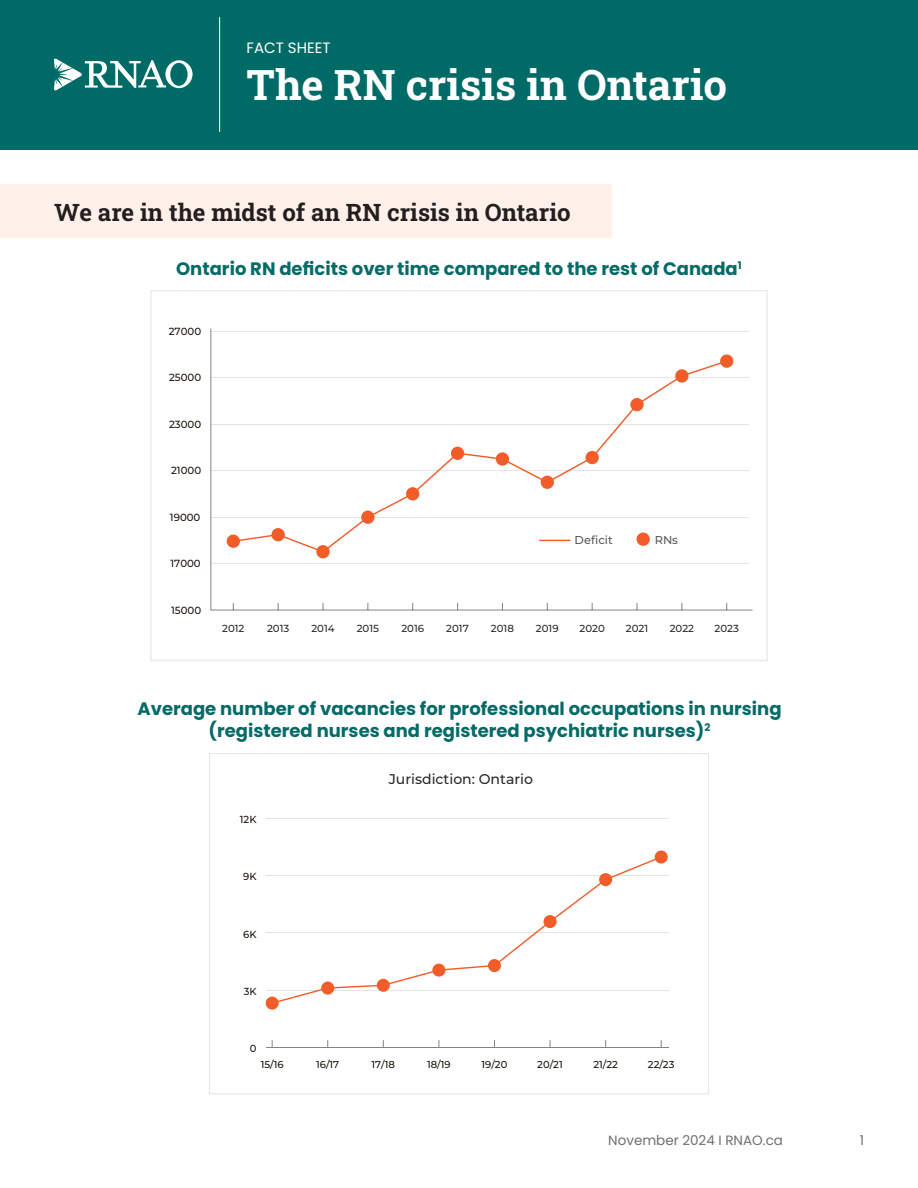
<style>
.page{position:relative;width:918px;height:1188px;background:#fff}
.page>*{position:absolute;margin:0;border:0;box-sizing:border-box;transform-origin:0 0}
.t1{font:700 42px "Roboto Slab";color:#fff}
.t2{font:700 24px "Roboto Slab";color:#231f20}
.t3{font:700 18px "Poppins";color:#066b67}
.t4{font:15px "Poppins";color:#fff}
.t5{font:500 14.1px "Montserrat";color:#282928}
.t6{font:13.5px "Poppins";color:#6e6f71}
.t7{font:500 11.4px "Montserrat";color:#595a5c}
.t8{font:500 10.35px "Montserrat";color:#1c160e}
.t9{font:500 10.2px "Montserrat";color:#282928}
.t10{font:500 10.2px "Montserrat";color:#1c160e}
.t11{font:500 10.05px "Montserrat";color:#1c160e}
</style>
<div class="page">
<div style="left:0;top:184px;width:612px;height:54px;background:#fff0e9"></div>
<div style="left:0;top:0;width:918px;height:149px;background:#006b66"></div>
<svg style="left:54px;top:58px;width:139px;height:33px"></svg>
<hr style="left:219px;top:17px;width:1px;height:115px;background:#fff">
<hr style="left:266px;top:819px;width:403px;height:1px;background:#e3e3e3">
<hr style="left:266px;top:876px;width:403px;height:1px;background:#e3e3e3">
<hr style="left:266px;top:933px;width:403px;height:1px;background:#e3e3e3">
<hr style="left:266px;top:990px;width:403px;height:1px;background:#e3e3e3">
<hr style="left:266px;top:1047px;width:403px;height:1px;background:#808386">
<svg style="left:270px;top:855px;width:393px;height:147px"></svg>
<div style="left:266px;top:997px;width:13px;height:13px;background:#f15c28;border-radius:50%"></div>
<div style="left:321px;top:982px;width:13px;height:13px;background:#f15c28;border-radius:50%"></div>
<div style="left:377px;top:979px;width:13px;height:13px;background:#f15c28;border-radius:50%"></div>
<div style="left:432px;top:964px;width:13px;height:13px;background:#f15c28;border-radius:50%"></div>
<div style="left:488px;top:959px;width:13px;height:13px;background:#f15c28;border-radius:50%"></div>
<div style="left:544px;top:915px;width:13px;height:13px;background:#f15c28;border-radius:50%"></div>
<div style="left:599px;top:873px;width:13px;height:13px;background:#f15c28;border-radius:50%"></div>
<div style="left:655px;top:851px;width:13px;height:13px;background:#f15c28;border-radius:50%"></div>
<svg style="left:210px;top:328px;width:543px;height:283px"></svg>
<svg style="left:232px;top:359px;width:497px;height:194px"></svg>
<hr style="left:540px;top:540px;width:30px;height:1px;background:#f15c2a">
<div style="left:227px;top:535px;width:13px;height:13px;background:#f15c28;border-radius:50%"></div>
<div style="left:272px;top:528px;width:13px;height:13px;background:#f15c28;border-radius:50%"></div>
<div style="left:316px;top:545px;width:14px;height:13px;background:#f15c28;border-radius:50%"></div>
<div style="left:361px;top:511px;width:14px;height:13px;background:#f15c28;border-radius:50%"></div>
<div style="left:406px;top:487px;width:13px;height:13px;background:#f15c28;border-radius:50%"></div>
<div style="left:451px;top:447px;width:13px;height:13px;background:#f15c28;border-radius:50%"></div>
<div style="left:496px;top:452px;width:13px;height:14px;background:#f15c28;border-radius:50%"></div>
<div style="left:541px;top:476px;width:13px;height:13px;background:#f15c28;border-radius:50%"></div>
<div style="left:586px;top:451px;width:13px;height:13px;background:#f15c28;border-radius:50%"></div>
<div style="left:630px;top:398px;width:14px;height:13px;background:#f15c28;border-radius:50%"></div>
<div style="left:675px;top:369px;width:14px;height:14px;background:#f15c28;border-radius:50%"></div>
<div style="left:720px;top:355px;width:13px;height:13px;background:#f15c28;border-radius:50%"></div>
<div style="left:637px;top:533px;width:13px;height:13px;background:#f15c28;border-radius:50%"></div>
<p class="t4" style="left:247px;top:39px;width:86px">FACT SHEET</p>
<p class="t1" style="left:247px;top:56px;width:482px">The RN crisis in Ontario</p>
<p class="t2" style="left:54px;top:195px;width:518px">We are in the midst of an RN crisis in Ontario</p>
<p class="t3" style="left:176px;top:258px;width:567px">Ontario RN deficits over time compared to the rest of Canada<sup>1</sup></p>
<p class="t8" style="left:169px;top:324px;width:34px">27000</p>
<p class="t8" style="left:169px;top:371px;width:34px">25000</p>
<p class="t8" style="left:169px;top:417px;width:34px">23000</p>
<p class="t8" style="left:171px;top:464px;width:32px">21000</p>
<p class="t8" style="left:170px;top:510px;width:32px">19000</p>
<p class="t8" style="left:170px;top:557px;width:32px">17000</p>
<p class="t8" style="left:171px;top:603px;width:32px">15000</p>
<p class="t7" style="left:575px;top:532px;width:40px">Deficit</p>
<p class="t7" style="left:655px;top:532px;width:25px">RNs</p>
<p class="t9" style="left:222px;top:622px;width:24px">2012</p>
<p class="t9" style="left:267px;top:622px;width:24px">2013</p>
<p class="t9" style="left:311px;top:622px;width:25px">2014</p>
<p class="t9" style="left:357px;top:622px;width:24px">2015</p>
<p class="t9" style="left:401px;top:622px;width:24px">2016</p>
<p class="t9" style="left:446px;top:622px;width:24px">2017</p>
<p class="t9" style="left:491px;top:622px;width:25px">2018</p>
<p class="t9" style="left:536px;top:622px;width:24px">2019</p>
<p class="t9" style="left:579px;top:622px;width:27px">2020</p>
<p class="t9" style="left:626px;top:622px;width:24px">2021</p>
<p class="t9" style="left:670px;top:622px;width:26px">2022</p>
<p class="t9" style="left:715px;top:622px;width:26px">2023</p>
<p class="t3" style="left:138px;top:698px;width:646px">Average number of vacancies for professional occupations in nursing</p>
<p class="t3" style="left:209px;top:720px;width:504px">(registered nurses and registered psychiatric nurses)<sup>2</sup></p>
<p class="t5" style="left:389px;top:770px;width:146px">Jurisdiction: Ontario</p>
<p class="t10" style="left:240px;top:813px;width:18px">12K</p>
<p class="t10" style="left:243px;top:870px;width:15px">9K</p>
<p class="t10" style="left:243px;top:927px;width:15px">6K</p>
<p class="t10" style="left:244px;top:984px;width:14px">3K</p>
<p class="t10" style="left:250px;top:1041px;width:8px">0</p>
<p class="t11" style="left:261px;top:1058px;width:24px">15/16</p>
<p class="t11" style="left:316px;top:1058px;width:25px">16/17</p>
<p class="t11" style="left:372px;top:1058px;width:25px">17/18</p>
<p class="t11" style="left:427px;top:1058px;width:25px">18/19</p>
<p class="t11" style="left:482px;top:1058px;width:27px">19/20</p>
<p class="t11" style="left:537px;top:1058px;width:27px">20/21</p>
<p class="t11" style="left:593px;top:1058px;width:26px">21/22</p>
<p class="t11" style="left:648px;top:1058px;width:28px">22/23</p>
<p class="t6" style="left:608px;top:1132px;width:176px">November 2024 I RNAO.ca</p>
<p class="t6" style="left:860px;top:1132px;width:6px">1</p>
</div>
